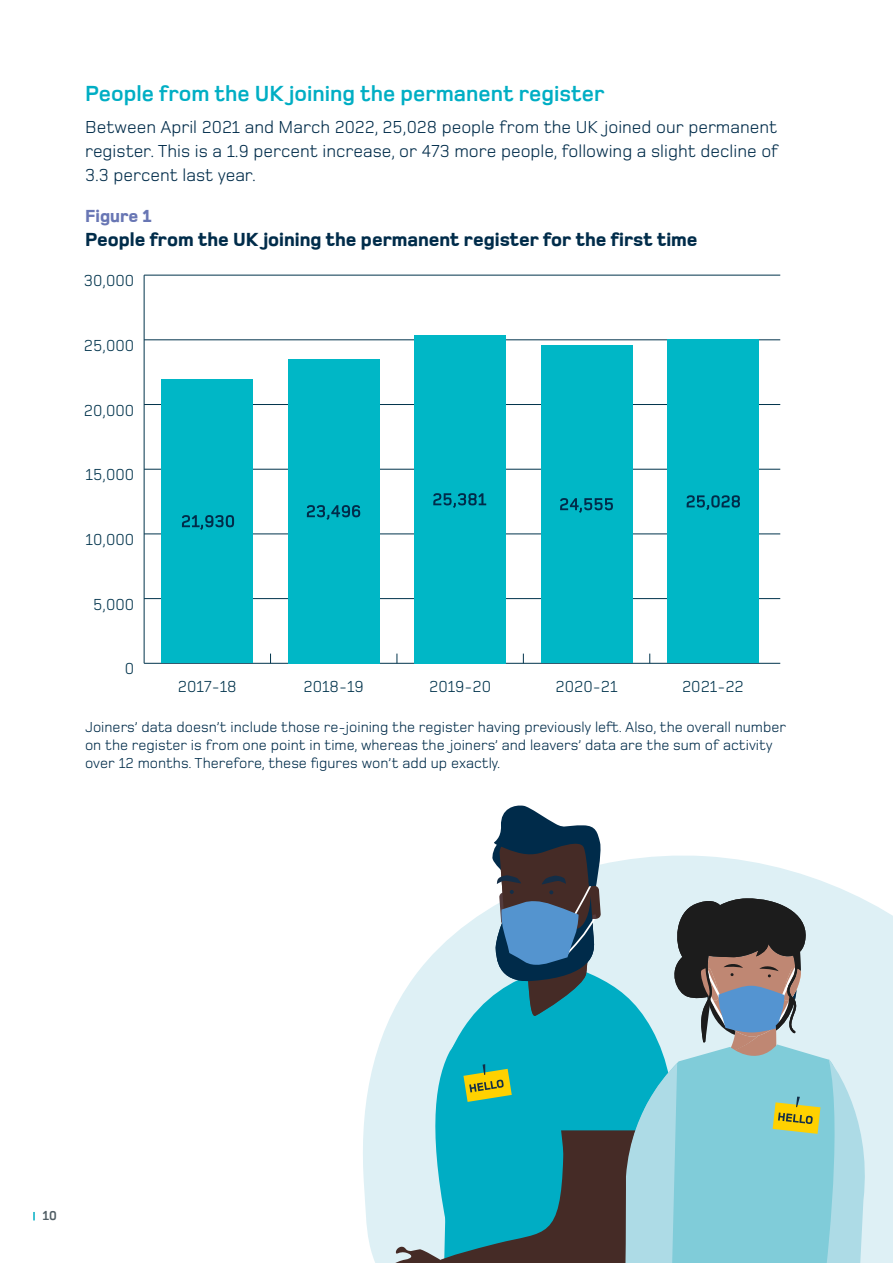
<style>
.page{position:relative;width:893px;height:1263px;background:#fff}
.page>*{position:absolute;margin:0;border:0;box-sizing:border-box;transform-origin:0 0}
.NMC_Sub_Header{font:700 22.5px "Foundry Monoline";color:#00aec4}
.NMC_Figure_Title{font:800 19.5px "Foundry Monoline";color:#002c4a}
.NMC_Body_Copy{font:18px/24px "Foundry Monoline";color:#002c4a;text-align:justify}
.NMC_Figure_Number{font:800 18px "Foundry Monoline";color:#6876b4}
.t1{font:16.5px "Foundry Monoline";color:#00334c}
.Table_notes{font:15px/18px "Foundry Monoline";color:#002c4a}
.t2{font:700 13.5px "Foundry Monoline";color:#505d64}
</style>
<div class="page">
<hr style="left:144px;top:663px;width:636px;height:1px;background:#00334c">
<hr style="left:144px;top:275px;width:1px;height:388px;background:#00334c">
<hr style="left:144px;top:598px;width:636px;height:1px;background:#00334c">
<hr style="left:144px;top:534px;width:636px;height:1px;background:#00334c">
<hr style="left:144px;top:469px;width:636px;height:1px;background:#00334c">
<hr style="left:144px;top:404px;width:636px;height:1px;background:#00334c">
<hr style="left:144px;top:340px;width:636px;height:1px;background:#00334c">
<hr style="left:144px;top:275px;width:636px;height:1px;background:#00334c">
<div style="left:162px;top:380px;width:91px;height:283px;background:#00b7c6"></div>
<div style="left:288px;top:359px;width:91px;height:304px;background:#00b7c6"></div>
<div style="left:415px;top:335px;width:91px;height:328px;background:#00b7c6"></div>
<div style="left:541px;top:346px;width:91px;height:317px;background:#00b7c6"></div>
<div style="left:667px;top:339px;width:91px;height:324px;background:#00b7c6"></div>
<svg style="left:182px;top:515px;width:52px;height:15px"></svg>
<svg style="left:307px;top:505px;width:53px;height:15px"></svg>
<svg style="left:433px;top:493px;width:53px;height:15px"></svg>
<svg style="left:560px;top:498px;width:53px;height:15px"></svg>
<svg style="left:687px;top:495px;width:53px;height:15px"></svg>
<div style="left:873px;top:904px;width:20px;height:359px;background:#def0f5"></div>
<svg style="left:363px;top:805px;width:510px;height:458px"></svg>
<svg style="left:33px;top:1212px;width:2px;height:8px"></svg>
<p class="NMC_Sub_Header" style="left:85px;top:81px;width:521px">People from the UK joining the permanent register</p>
<p class="NMC_Body_Copy" style="left:85px;top:115px;width:696px">Between April 2021 and March 2022, 25,028 people from the UK joined our permanent register. This is a 1.9 percent increase, or 473 more people, following a slight decline of 3.3 percent last year.</p>
<p class="NMC_Figure_Number" style="left:85px;top:206px;width:68px">Figure 1</p>
<p class="NMC_Figure_Title" style="left:85px;top:229px;width:614px">People from the UK joining the permanent register for the first time</p>
<p class="t1" style="left:84px;top:272px;width:52px">30,000</p>
<p class="t1" style="left:84px;top:337px;width:52px">25,000</p>
<p class="t1" style="left:84px;top:401px;width:52px">20,000</p>
<p class="t1" style="left:86px;top:466px;width:50px">15,000</p>
<p class="t1" style="left:86px;top:531px;width:50px">10,000</p>
<p class="t1" style="left:93px;top:595px;width:43px">5,000</p>
<p class="t1" style="left:125px;top:660px;width:11px">0</p>
<p class="t1" style="left:178px;top:677px;width:60px">2017-18</p>
<p class="t1" style="left:304px;top:677px;width:62px">2018-19</p>
<p class="t1" style="left:429px;top:677px;width:64px">2019-20</p>
<p class="t1" style="left:556px;top:677px;width:63px">2020-21</p>
<p class="t1" style="left:682px;top:677px;width:63px">2021-22</p>
<p class="Table_notes" style="left:85px;top:718px;width:702px">Joiners’ data doesn’t include those re-joining the register having previously left. Also, the overall number on the register is from one point in time, whereas the joiners’ and leavers’ data are the sum of activity over 12 months. Therefore, these figures won’t add up exactly.</p>
<p class="t2" style="left:43px;top:1209px;width:16px">10</p>
</div>
